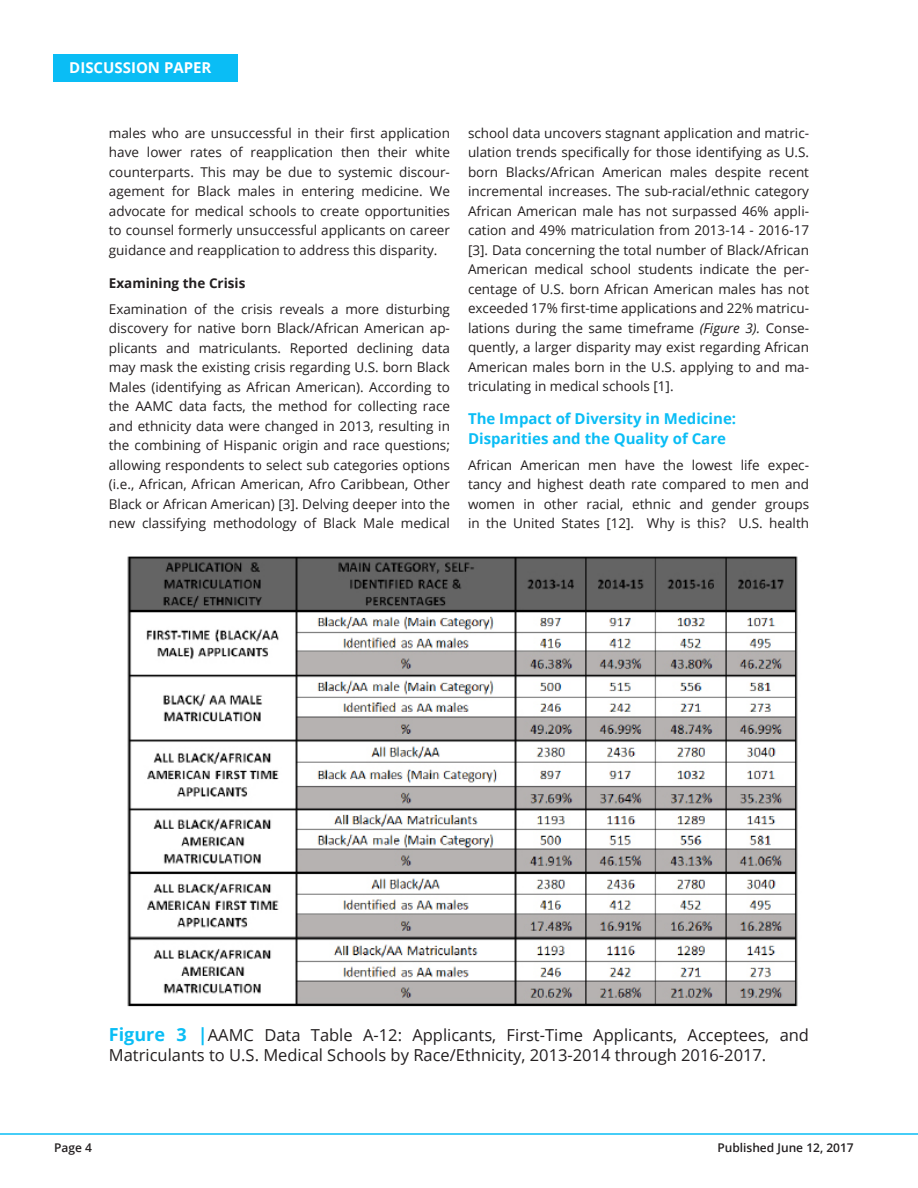
<style>
.page{position:relative;width:918px;height:1188px;background:#fff}
.page>*{position:absolute;margin:0;border:0;box-sizing:border-box;transform-origin:0 0}
.Standard_indent{font:16.5px/19.8px "Open Sans";color:#231f20}
.A-head{font:700 15px/19.5px "Open Sans";color:#0abdf5}
.t1{font:700 15px "Open Sans";color:#fff}
.Standard_indent-2{font:13.5px/19.5px "Open Sans";color:#231f20;text-align:justify}
.B-head{font:700 13.5px "Open Sans";color:#231f20}
.t2{font:600 12px "Open Sans";color:#231f20}
.s1{font-style:italic}
.s2{font-weight:700;font-size:18px;color:#0abdf5}
</style>
<div class="page">
<div style="left:53px;top:54px;width:185px;height:27px;background:#0abdf5"></div>
<hr style="left:0;top:1133px;width:918px;height:2px;background:#0abdf5">
<img style="left:127px;top:556px;width:671px;height:451px">
<p class="t1" style="left:69px;top:57px;width:144px">DISCUSSION PAPER</p>
<p class="Standard_indent-2" style="left:109px;top:123px;width:343px">males who are unsuccessful in their first application have lower rates of reapplication then their white counterparts. This may be due to systemic discour&shy;agement for Black males in entering medicine. We advocate for medical schools to create opportunities to counsel formerly unsuccessful applicants on career guidance and reapplication to address this disparity.</p>
<p class="B-head" style="left:109px;top:273px;width:138px">Examining the Crisis</p>
<p class="Standard_indent-2" style="left:109px;top:299px;width:343px">Examination of the crisis reveals a more disturbing discovery for native born Black/African American ap&shy;plicants and matriculants. Reported declining data may mask the existing crisis regarding U.S. born Black Males (identifying as African American). According to the AAMC data facts, the method for collecting race and ethnicity data were changed in 2013, resulting in the combining of Hispanic origin and race questions; allowing respondents to select sub categories options (i.e., African, African American, Afro Caribbean, Other Black or African American) [3]. Delving deeper into the new classifying methodology of Black Male medical</p>
<p class="Standard_indent-2" style="left:468px;top:123px;width:343px">school data uncovers stagnant application and matric&shy;ulation trends specifically for those identifying as U.S. born Blacks/African American males despite recent incremental increases. The sub-racial/ethnic category African American male has not surpassed 46% appli&shy;cation and 49% matriculation from 2013-14 - 2016-17 [3]. Data concerning the total number of Black/African American medical school students indicate the per&shy;centage of U.S. born African American males has not exceeded 17% first-time applications and 22% matricu&shy;lations during the same timeframe <span class="s1">(Figure 3).</span> Conse&shy;quently, a larger disparity may exist regarding African American males born in the U.S. applying to and ma&shy;triculating in medical schools [1].</p>
<p class="A-head" style="left:468px;top:409px;width:270px">The Impact of Diversity in Medicine:<br>Disparities and the Quality of Care</p>
<p class="Standard_indent-2" style="left:468px;top:455px;width:343px">African American men have the lowest life expec&shy;tancy and highest death rate compared to men and women in other racial, ethnic and gender groups in the United States [12]. Why is this? U.S. health</p>
<p class="Standard_indent" style="left:109px;top:1024px;width:702px"><span class="s2">Figure 3 |</span>AAMC Data Table A-12: Applicants, First-Time Applicants, Acceptees, and<br>Matriculants to U.S. Medical Schools by Race/Ethnicity, 2013-2014 through 2016-2017.</p>
<p class="t2" style="left:54px;top:1140px;width:39px">Page 4</p>
<p class="t2" style="left:717px;top:1140px;width:138px">Published June 12, 2017</p>
</div>
